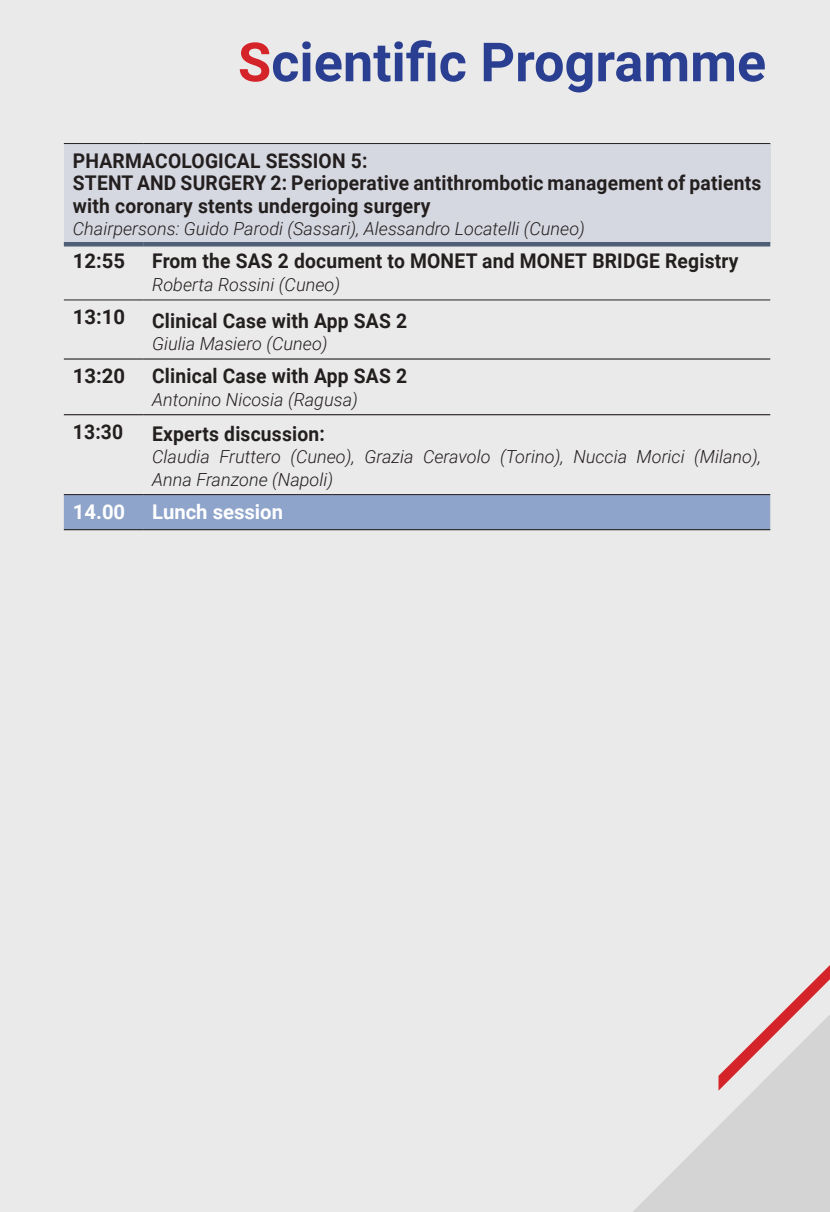
<style>
.page{position:relative;width:830px;height:1212px;background:#fff}
.page>*{position:absolute;margin:0;border:0;box-sizing:border-box;transform-origin:0 0}
.t1{font:700 54px "Roboto";color:#2a3f91}
.t2{font:700 20.25px/22.5px "Roboto";letter-spacing:.01em;color:#241f1f;scale:.95 1}
.t3{font:700 20.25px "Roboto";color:#fff}
.t4{font:700 20.25px "Roboto";letter-spacing:.01em;color:#241f1f}
.t5{font:italic 300 18px/22.5px "Roboto";color:#241f1f}
.s1{color:#d42429}
</style>
<div class="page">
<div style="left:0;top:0;width:829px;height:1212px;background:#ebeaea"></div>
<svg style="left:633px;top:1091px;width:196px;height:121px;fill:#d5d4d5"></svg>
<svg style="left:718px;top:966px;width:111px;height:125px"></svg>
<div style="left:64px;top:144px;width:705px;height:100px;background:#d6d8e1"></div>
<div style="left:64px;top:495px;width:705px;height:34px;background:#8ea4ca"></div>
<hr style="left:64px;top:358px;width:79px;height:2px;background:#241f1f">
<hr style="left:143px;top:358px;width:626px;height:2px;background:#241f1f">
<hr style="left:64px;top:414px;width:79px;height:1px;background:#241f1f">
<hr style="left:143px;top:414px;width:626px;height:1px;background:#241f1f">
<hr style="left:64px;top:529px;width:79px;height:1px;background:#241f1f">
<hr style="left:143px;top:529px;width:626px;height:1px;background:#241f1f">
<hr style="left:64px;top:242px;width:79px;height:4px;background:#4d5e76">
<hr style="left:143px;top:242px;width:626px;height:4px;background:#4d5e76">
<hr style="left:64px;top:143px;width:79px;height:1px;background:#241f1f">
<hr style="left:143px;top:143px;width:626px;height:1px;background:#241f1f">
<hr style="left:64px;top:300px;width:79px;height:1px;background:#241f1f">
<hr style="left:143px;top:300px;width:626px;height:1px;background:#241f1f">
<hr style="left:64px;top:494px;width:79px;height:1px;background:#241f1f">
<hr style="left:143px;top:494px;width:626px;height:1px;background:#241f1f">
<h1 class="t1" style="left:238px;top:24px;width:529px"><span class="s1">S</span>cientific Programme</h1>
<p class="t2" style="left:73px;top:149px;width:725px">PHARMACOLOGICAL SESSION 5:<br>STENT AND SURGERY 2: Perioperative antithrombotic management of patients with coronary stents undergoing surgery</p>
<p class="t5" style="left:73px;top:217px;width:513px">Chairpersons: Guido Parodi (Sassari), Alessandro Locatelli (Cuneo)</p>
<p class="t4" style="left:73px;top:247px;width:54px">12:55</p>
<p class="t2" style="left:152px;top:249px;width:618px">From the SAS 2 document to MONET and MONET BRIDGE Registry</p>
<p class="t5" style="left:152px;top:273px;width:189px">Roberta Rossini (Cuneo)</p>
<p class="t4" style="left:73px;top:303px;width:54px">13:10</p>
<p class="t2" style="left:152px;top:308px;width:270px">Clinical Case with App SAS 2</p>
<p class="t5" style="left:152px;top:332px;width:177px">Giulia Masiero (Cuneo)</p>
<p class="t4" style="left:73px;top:362px;width:54px">13:20</p>
<p class="t2" style="left:152px;top:364px;width:270px">Clinical Case with App SAS 2</p>
<p class="t5" style="left:152px;top:387px;width:207px">Antonino Nicosia (Ragusa)</p>
<p class="t2" style="left:73px;top:420px;width:55px">13:30</p>
<p class="t2" style="left:152px;top:421px;width:183px">Experts discussion:</p>
<p class="t5" style="left:152px;top:445px;width:610px">Claudia Fruttero (Cuneo), Grazia Ceravolo (Torino), Nuccia Morici (Milano),<br>Anna Franzone (Napoli)</p>
<p class="t3" style="left:73px;top:497px;width:54px">14.00</p>
<p class="t3" style="left:152px;top:497px;width:132px">Lunch session</p>
</div>
